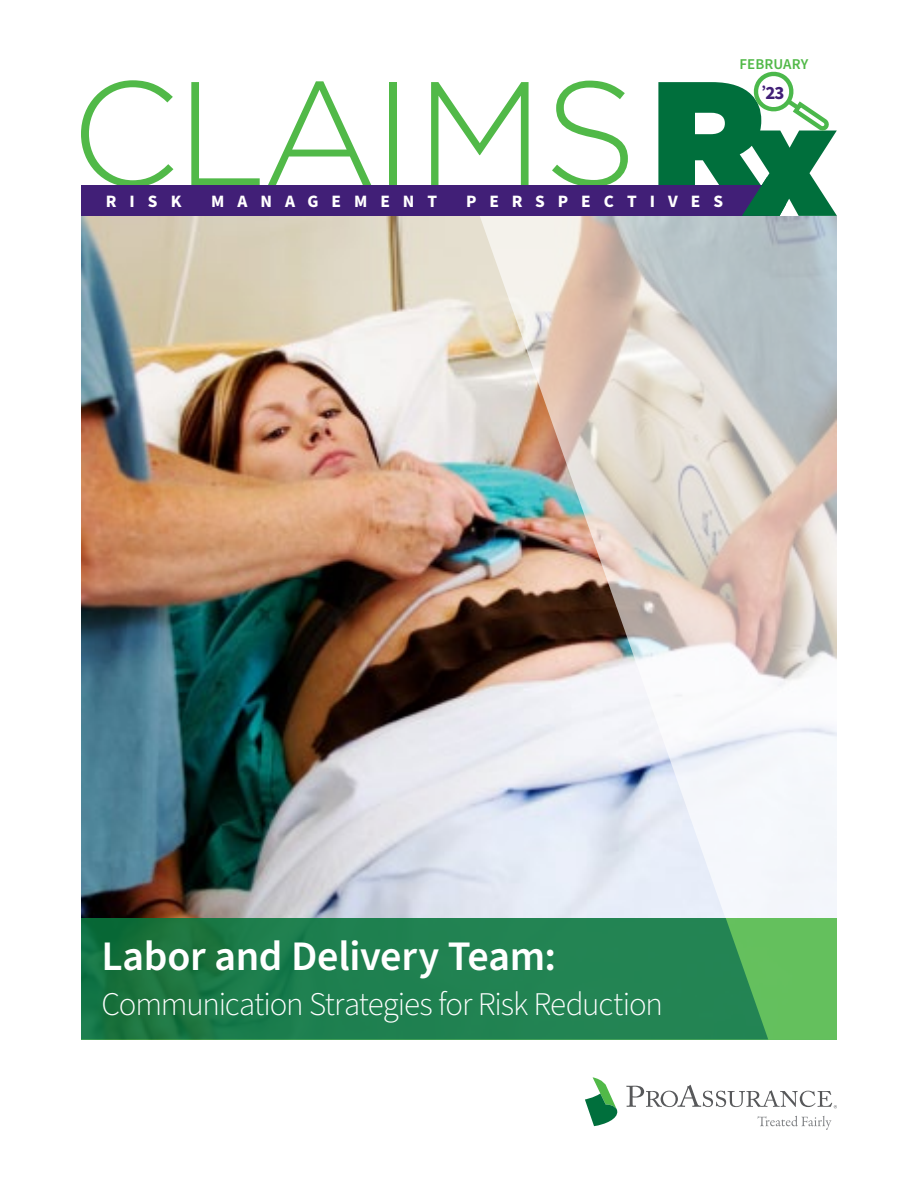
<style>
.page{position:relative;width:918px;height:1188px;background:#fff}
.page>*{position:absolute;margin:0;border:0;box-sizing:border-box;transform-origin:0 0}
.Body_Copy{font:600 42px "Source Sans Pro";letter-spacing:-.01em;color:#fff}
.Body_Copy-2{font:300 33px "Source Sans Pro";letter-spacing:-.035em;color:#fff}
.t1{font:700 18.75px "Source Sans Pro";color:#411f77}
.t2{font:700 17.4px "Source Sans Pro";letter-spacing:.75em;color:#fff}
.t3{font:600 15px "Source Sans Pro";letter-spacing:.005em;color:#51b948}
.s1{font-size:15.15px}
</style>
<div class="page">
<img style="left:81px;top:216px;width:388px;height:702px">
<svg style="left:469px;top:216px;width:368px;height:702px"></svg>
<div style="left:81px;top:918px;width:756px;height:122px;background:#64c05d"></div>
<svg style="left:81px;top:918px;width:687px;height:122px;background:#20804d"></svg>
<svg style="left:585px;top:1077px;width:33px;height:49px"></svg>
<svg style="left:626px;top:1085px;width:211px;height:23px"></svg>
<svg style="left:758px;top:1116px;width:74px;height:14px"></svg>
<svg style="left:552px;top:81px;width:76px;height:105px"></svg>
<svg style="left:431px;top:82px;width:98px;height:103px"></svg>
<div style="left:389px;top:82px;width:8px;height:103px;background:#51b948"></div>
<svg style="left:268px;top:81px;width:103px;height:104px"></svg>
<svg style="left:191px;top:82px;width:69px;height:103px"></svg>
<svg style="left:81px;top:80px;width:92px;height:106px"></svg>
<div style="left:81px;top:186px;width:688px;height:30px;background:#411f77"></div>
<svg style="left:658px;top:72px;width:179px;height:144px"></svg>
<p class="t3" style="left:740px;top:54px;width:70px">FEBRUARY</p>
<p class="t1" style="left:762px;top:81px;width:25px"><span class="s1">’</span>23</p>
<p class="t2" style="left:106px;top:191px;width:77px">RISK</p>
<p class="t2" style="left:211px;top:191px;width:227px">MANAGEMENT</p>
<p class="t2" style="left:466px;top:191px;width:259px">PERSPECTIVES</p>
<p class="Body_Copy" style="left:101px;top:928px;width:456px">Labor and Delivery Team:</p>
<p class="Body_Copy-2" style="left:101px;top:982px;width:563px">Communication Strategies for Risk Reduction</p>
</div>
